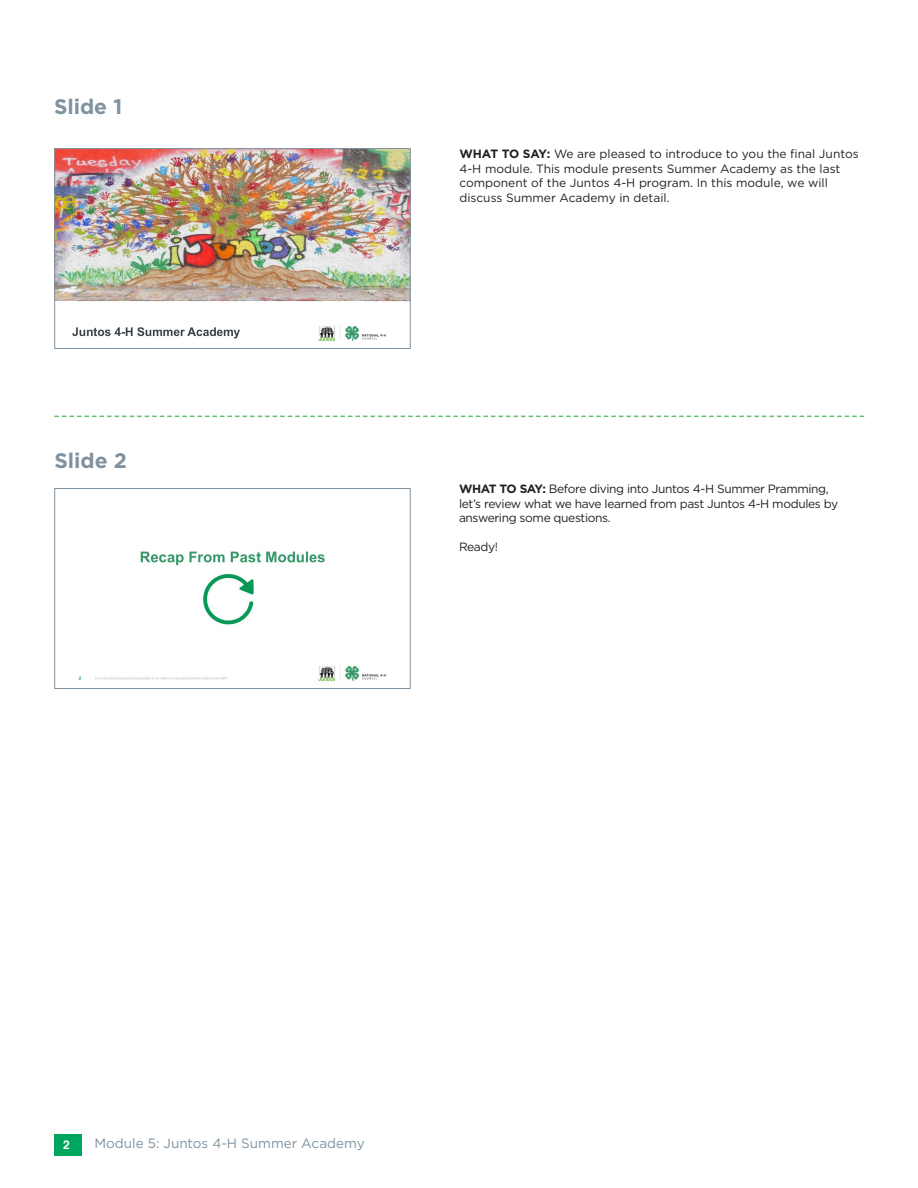
<style>
.page{position:relative;width:918px;height:1188px;background:#fff}
.page>*{position:absolute;margin:0;border:0;box-sizing:border-box;transform-origin:0 0}
.t1{font:700 21px "Gotham";color:#7f929f}
.t2{font:13.5px "Gotham";color:#7f929f}
.t3{font:12px/14.4px "Gotham";letter-spacing:-.015em;color:#231f20}
.t4{font:700 12px "Helvetica";color:#fff}
.s1{font-weight:700}
</style>
<div class="page">
<div style="left:54px;top:1134px;width:27px;height:22px;background:#00a65d"></div>
<img style="left:78px;top:551px;width:308px;height:131px">
<div style="left:54px;top:488px;width:357px;height:201px;border:1px solid #7f929f"></div>
<img style="left:56px;top:150px;width:353px;height:192px">
<div style="left:54px;top:148px;width:357px;height:201px;border:1px solid #7f929f"></div>
<svg style="left:54px;top:416px;width:810px;height:1px"></svg>
<p class="t1" style="left:54px;top:93px;width:70px">Slide 1</p>
<p class="t1" style="left:54px;top:447px;width:74px">Slide 2</p>
<p class="t3" style="left:459px;top:147px;width:401px"><span class="s1">WHAT TO SAY:</span> We are pleased to introduce to you the final Juntos 4-H module. This module presents Summer Academy as the last component of the Juntos 4-H program. In this module, we will discuss Summer Academy in detail.</p>
<p class="t3" style="left:459px;top:482px;width:381px"><span class="s1">WHAT TO SAY:</span> Before diving into Juntos 4-H Summer Pramming, let’s review what we have learned from past Juntos 4-H modules by answering some questions.</p>
<p class="t3" style="left:459px;top:539px;width:41px">Ready!</p>
<p class="t4" style="left:63px;top:1135px;width:8px">2</p>
<p class="t2" style="left:94px;top:1134px;width:272px">Module 5: Juntos 4-H Summer Academy</p>
</div>
